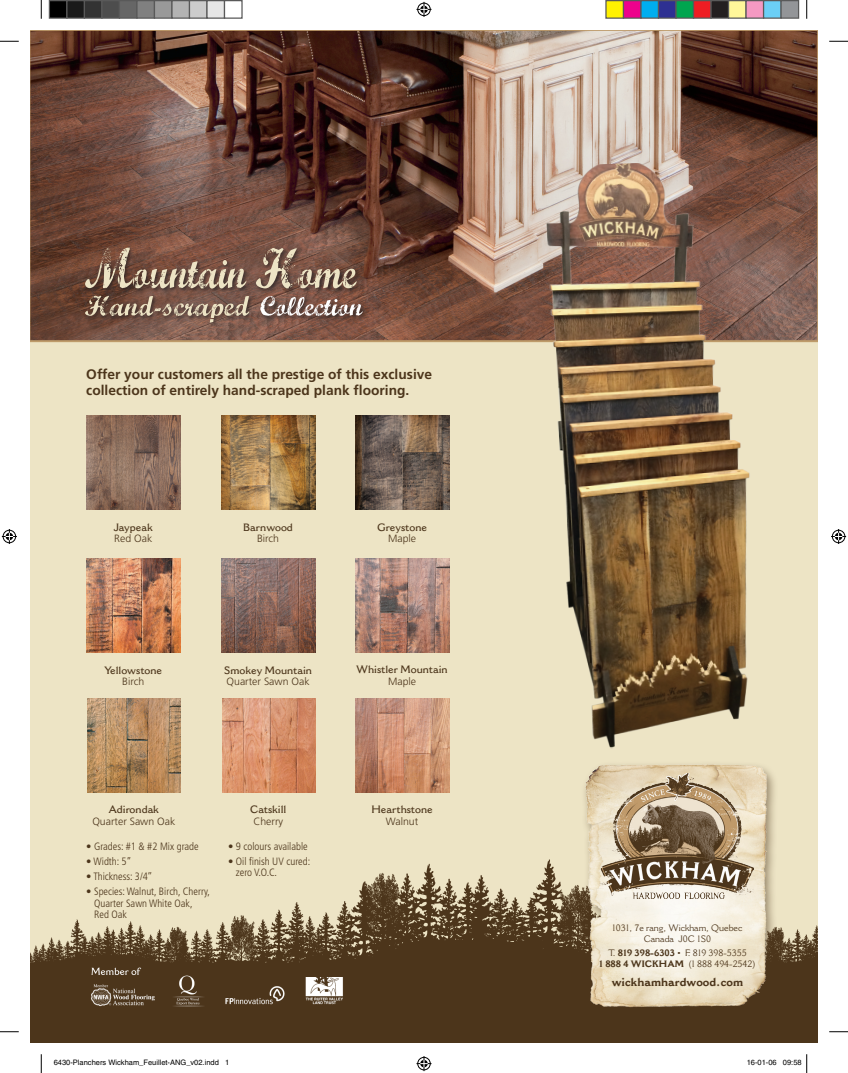
<style>
.page{position:relative;width:848px;height:1073px;background:#fff}
.page>*{position:absolute;margin:0;border:0;box-sizing:border-box;transform-origin:0 0}
.t1{font:700 13.75px/15.9px "Frutiger";color:#4c351b}
.t2{font:700 11.38px "Cantoria";color:#4c351b}
.t3{font:300 condensed 10.62px/11.5px "Frutiger";color:#4c351b}
.t4{font:600 10.5px/11.6px "Cantoria";color:#4c351b}
.t5{font:300 10.5px "Frutiger";color:#4c351b}
.t6{font:9.12px/11px "Cantoria";color:#4c351b;text-align:center}
.t7{font:7.5px "Helvetica";color:#000}
.s1{font-family:"Frutiger";font-weight:300}
.s2{font-weight:700}
</style>
<div class="page">
<svg style="left:30px;top:30px;width:788px;height:311px"></svg>
<div style="left:30px;top:341px;width:788px;height:701px;background:#ede4c5"></div>
<img style="left:222px;top:698px;width:93px;height:94px">
<img style="left:87px;top:558px;width:93px;height:94px">
<img style="left:355px;top:558px;width:94px;height:94px">
<img style="left:222px;top:558px;width:93px;height:94px">
<img style="left:87px;top:415px;width:94px;height:94px">
<img style="left:355px;top:415px;width:94px;height:94px">
<img style="left:222px;top:416px;width:93px;height:93px">
<img style="left:88px;top:698px;width:93px;height:94px">
<img style="left:356px;top:698px;width:93px;height:94px">
<div style="left:83px;top:246px;width:285px;height:82px;background:#231f20;opacity:.75"></div>
<svg style="left:260px;top:296px;width:103px;height:20px"></svg>
<svg style="left:85px;top:248px;width:161px;height:40px"></svg>
<svg style="left:256px;top:248px;width:100px;height:40px"></svg>
<svg style="left:85px;top:296px;width:164px;height:26px"></svg>
<img style="left:30px;top:859px;width:788px;height:183px">
<img style="left:579px;top:764px;width:200px;height:253px">
<img style="left:599px;top:773px;width:154px;height:125px">
<hr style="left:30px;top:340px;width:787px;height:2px;background:#be9b6a">
<img style="left:487px;top:158px;width:300px;height:591px">
<img style="left:216px;top:962px;width:72px;height:56px">
<img style="left:295px;top:977px;width:55px;height:38px">
<img style="left:86px;top:962px;width:81px;height:56px">
<img style="left:162px;top:960px;width:52px;height:51px">
<svg style="left:0;top:40px;width:19px;height:2px"></svg>
<svg style="left:829px;top:40px;width:19px;height:2px"></svg>
<svg style="left:0;top:1031px;width:19px;height:1px"></svg>
<svg style="left:829px;top:1031px;width:19px;height:1px"></svg>
<svg style="left:40px;top:0;width:2px;height:19px"></svg>
<svg style="left:40px;top:1054px;width:2px;height:18px"></svg>
<svg style="left:806px;top:0;width:1px;height:19px"></svg>
<svg style="left:416px;top:2px;width:15px;height:15px"></svg>
<svg style="left:416px;top:1056px;width:15px;height:15px"></svg>
<svg style="left:2px;top:529px;width:15px;height:15px"></svg>
<svg style="left:831px;top:529px;width:15px;height:15px"></svg>
<div style="left:49px;top:1px;width:18px;height:17px;background:#000"></div>
<div style="left:49px;top:0;width:19px;height:19px;border:1px solid #595959"></div>
<div style="left:67px;top:1px;width:17px;height:17px;background:#1a1a1a"></div>
<div style="left:66px;top:0;width:19px;height:19px;border:1px solid #595959"></div>
<div style="left:84px;top:1px;width:18px;height:17px;background:#333"></div>
<div style="left:84px;top:0;width:18px;height:19px;border:1px solid #595959"></div>
<div style="left:102px;top:1px;width:17px;height:17px;background:#4d4d4d"></div>
<div style="left:101px;top:0;width:19px;height:19px;border:1px solid #595959"></div>
<div style="left:119px;top:1px;width:18px;height:17px;background:#666"></div>
<div style="left:119px;top:0;width:19px;height:19px;border:1px solid #595959"></div>
<div style="left:137px;top:1px;width:17px;height:17px;background:#808080"></div>
<div style="left:136px;top:0;width:19px;height:19px;border:1px solid #595959"></div>
<div style="left:154px;top:1px;width:18px;height:17px;background:#999"></div>
<div style="left:154px;top:0;width:18px;height:19px;border:1px solid #595959"></div>
<div style="left:172px;top:1px;width:17px;height:17px;background:#b3b3b3"></div>
<div style="left:171px;top:0;width:19px;height:19px;border:1px solid #595959"></div>
<div style="left:189px;top:1px;width:18px;height:17px;background:#ccc"></div>
<div style="left:189px;top:0;width:19px;height:19px;border:1px solid #595959"></div>
<div style="left:207px;top:1px;width:17px;height:17px;background:#e6e6e6"></div>
<div style="left:206px;top:0;width:19px;height:19px;border:1px solid #595959"></div>
<div style="left:224px;top:0;width:18px;height:19px;border:1px solid #595959"></div>
<div style="left:606px;top:1px;width:17px;height:17px;background:#fff101"></div>
<div style="left:605px;top:0;width:19px;height:19px;border:1px solid #595959"></div>
<div style="left:623px;top:1px;width:18px;height:17px;background:#ed028c"></div>
<div style="left:622px;top:0;width:19px;height:19px;border:1px solid #595959"></div>
<div style="left:641px;top:1px;width:17px;height:17px;background:#00aeef"></div>
<div style="left:640px;top:0;width:19px;height:19px;border:1px solid #595959"></div>
<div style="left:658px;top:1px;width:18px;height:17px;background:#2e3092"></div>
<div style="left:658px;top:0;width:18px;height:19px;border:1px solid #595959"></div>
<div style="left:676px;top:1px;width:17px;height:17px;background:#00a54f"></div>
<div style="left:675px;top:0;width:19px;height:19px;border:1px solid #595959"></div>
<div style="left:693px;top:1px;width:18px;height:17px;background:#ee1d23"></div>
<div style="left:692px;top:0;width:19px;height:19px;border:1px solid #595959"></div>
<div style="left:711px;top:1px;width:17px;height:17px;background:#231f20"></div>
<div style="left:710px;top:0;width:19px;height:19px;border:1px solid #595959"></div>
<div style="left:728px;top:1px;width:18px;height:17px;background:#fff79a"></div>
<div style="left:728px;top:0;width:18px;height:19px;border:1px solid #595959"></div>
<div style="left:746px;top:1px;width:17px;height:17px;background:#f499c2"></div>
<div style="left:745px;top:0;width:19px;height:19px;border:1px solid #595959"></div>
<div style="left:763px;top:1px;width:18px;height:17px;background:#6bcff6"></div>
<div style="left:762px;top:0;width:19px;height:19px;border:1px solid #595959"></div>
<div style="left:781px;top:1px;width:17px;height:17px;background:#939598"></div>
<div style="left:780px;top:0;width:19px;height:19px;border:1px solid #595959"></div>
<svg style="left:806px;top:1054px;width:1px;height:18px"></svg>
<p class="t1" style="left:86px;top:367px;width:347px">Offer your customers all the prestige of this exclusive collection of entirely hand-scraped plank flooring.</p>
<p class="t4" style="left:114px;top:521px;width:40px">Jaypeak<br><span class="s1">Red Oak</span></p>
<p class="t4" style="left:377px;top:521px;width:51px">Greystone</p>
<p class="t4" style="left:243px;top:521px;width:51px">Barnwood</p>
<p class="t5" style="left:257px;top:533px;width:24px">Birch</p>
<p class="t5" style="left:388px;top:532px;width:30px">Maple</p>
<p class="t4" style="left:104px;top:664px;width:59px;text-align:center">Yellowstone<br><span class="s1">Birch</span></p>
<p class="t4" style="left:356px;top:664px;width:93px">Whistler Mountain</p>
<p class="t4" style="left:224px;top:664px;width:89px">Smokey Mountain<br><span class="s1">Quarter Sawn Oak</span></p>
<p class="t5" style="left:388px;top:675px;width:30px">Maple</p>
<p class="t4" style="left:109px;top:804px;width:52px">Adirondak</p>
<p class="t5" style="left:92px;top:815px;width:84px">Quarter Sawn Oak</p>
<p class="t3" style="left:86px;top:840px;width:114px">• Grades: #1 &amp; #2 Mix grade</p>
<p class="t3" style="left:86px;top:855px;width:47px">• Width: 5”</p>
<p class="t3" style="left:86px;top:870px;width:67px">• Thickness: 3/4’’</p>
<p class="t3" style="left:94px;top:885px;width:117px;text-indent:-8px">• Species: Walnut, Birch, Cherry,<br>Quarter Sawn White Oak,<br>Red Oak</p>
<p class="t4" style="left:250px;top:803px;width:38px">Catskill</p>
<p class="t5" style="left:253px;top:815px;width:31px">Cherry</p>
<p class="t3" style="left:228px;top:840px;width:81px">• 9 colours available</p>
<p class="t3" style="left:236px;top:855px;width:76px;text-indent:-8px">• Oil finish UV cured: zero V.O.C.</p>
<p class="t4" style="left:371px;top:803px;width:63px">Hearthstone</p>
<p class="t5" style="left:386px;top:815px;width:34px">Walnut</p>
<p class="t6" style="left:612px;top:921px;width:132px">1031, 7e rang, Wickham, Quebec<br>Canada J0C 1S0</p>
<p class="t6" style="left:599px;top:947px;width:158px">T. <span class="s2">819 398-6303 •</span> F. 819 398-5355<br><span class="s2">1 888 4 WICKHAM</span> (1 888 494-2542)</p>
<p class="t2" style="left:611px;top:975px;width:133px">wickhamhardwood.com</p>
<p class="t7" style="left:54px;top:1058px;width:177px">6430-Planchers Wickham_Feuillet-ANG_v02.indd 1</p>
<p class="t7" style="left:746px;top:1058px;width:57px">16-01-06 09:58</p>
</div>
